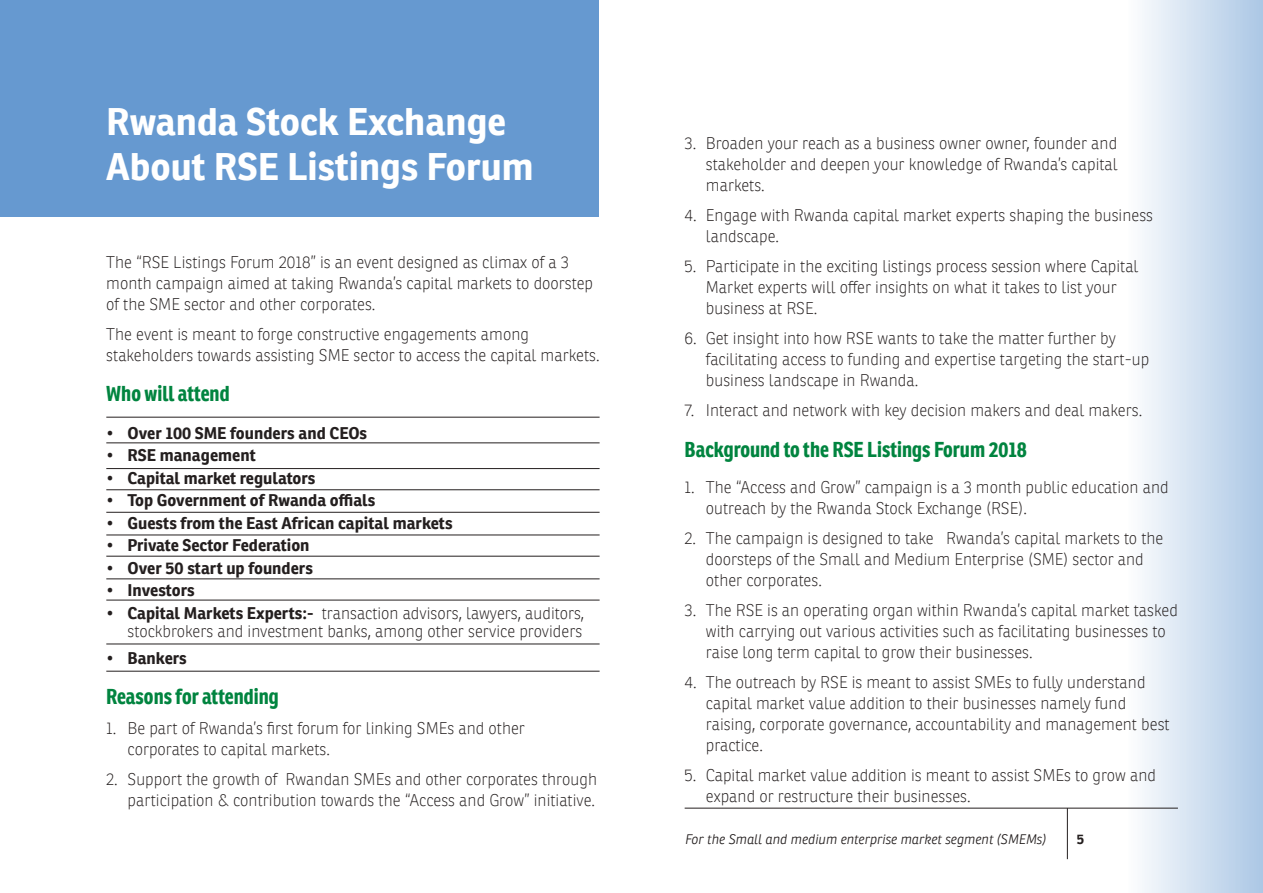
<style>
.page{position:relative;width:1263px;height:893px;background:#fff}
.page>*{position:absolute;margin:0;border:0;box-sizing:border-box;transform-origin:0 0}
.t1{font:700 37.5px/45px "Ronnia";color:#fff}
.t2{font:700 21px "Ronnia Cond";color:#01843f}
.t3{font:100 16.5px/21px "Ronnia";color:#241f1f}
.t4{font:700 16.5px "Ronnia";color:#241f1f}
.t5{font:italic 300 13.5px "Ronnia";color:#241f1f}
.t6{font:700 13.5px "Ronnia";color:#241f1f}
.s1{font-weight:100}
.s2{font-weight:700}
</style>
<div class="page">
<div style="left:1px;top:0;width:598px;height:216px;background:#6699d0"></div>
<svg style="left:975px;top:0;width:288px;height:893px"></svg>
<hr style="left:685px;top:808px;width:493px;height:1px;background:#241f1f">
<hr style="left:1067px;top:808px;width:1px;height:51px;background:#241f1f">
<hr style="left:106px;top:417px;width:494px;height:1px;background:#241f1f">
<hr style="left:106px;top:443px;width:494px;height:1px;background:#241f1f">
<hr style="left:106px;top:468px;width:494px;height:1px;background:#241f1f">
<hr style="left:106px;top:489px;width:494px;height:1px;background:#241f1f">
<hr style="left:106px;top:535px;width:494px;height:1px;background:#241f1f">
<hr style="left:106px;top:556px;width:494px;height:1px;background:#241f1f">
<hr style="left:106px;top:579px;width:494px;height:1px;background:#241f1f">
<hr style="left:106px;top:600px;width:494px;height:1px;background:#241f1f">
<hr style="left:106px;top:644px;width:494px;height:1px;background:#241f1f">
<hr style="left:106px;top:671px;width:494px;height:1px;background:#241f1f">
<hr style="left:106px;top:512px;width:494px;height:1px;background:#241f1f">
<h1 class="t1" style="left:106px;top:99px;width:429px">Rwanda Stock Exchange<br>About RSE Listings Forum</h1>
<p class="t3" style="left:106px;top:252px;width:488px">The “RSE Listings Forum 2018” is an event designed as climax of a 3 month campaign aimed at taking Rwanda’s capital markets to doorstep of the SME sector and other corporates.</p>
<p class="t3" style="left:106px;top:324px;width:495px">The event is meant to forge constructive engagements among stakeholders towards assisting SME sector to access the capital markets.</p>
<p class="t2" style="left:106px;top:380px;width:125px">Who will attend</p>
<p class="t4" style="left:106px;top:422px;width:262px"><span class="s1">•</span> Over 100 SME founders and CEOs</p>
<p class="t4" style="left:106px;top:445px;width:151px"><span class="s1">•</span> RSE management</p>
<p class="t4" style="left:106px;top:467px;width:211px"><span class="s1">•</span> Capital market regulators</p>
<p class="t4" style="left:106px;top:490px;width:271px"><span class="s1">•</span> Top Government of Rwanda offials</p>
<p class="t4" style="left:106px;top:512px;width:348px"><span class="s1">•</span> Guests from the East African capital markets</p>
<p class="t4" style="left:106px;top:535px;width:205px"><span class="s1">•</span> Private Sector Federation</p>
<p class="t4" style="left:106px;top:557px;width:208px"><span class="s1">•</span> Over 50 start up founders</p>
<p class="t4" style="left:106px;top:580px;width:90px"><span class="s1">•</span> Investors</p>
<p class="t3" style="left:106px;top:604px;width:479px;line-height:18px;text-align:right">• <span class="s2">Capital Markets Experts:-</span> transaction advisors, lawyers, auditors, stockbrokers and investment banks, among other service providers</p>
<p class="t4" style="left:106px;top:647px;width:82px"><span class="s1">•</span> Bankers</p>
<p class="t2" style="left:106px;top:683px;width:174px">Reasons for attending</p>
<p class="t3" style="left:128px;top:717px;width:399px;text-indent:-21px">1. Be part of Rwanda’s first forum for linking SMEs and other corporates to capital markets.</p>
<p class="t3" style="left:106px;top:768px;width:492px;text-align:right">2. Support the growth of Rwandan SMEs and other corporates through participation &amp; contribution towards the “Access and Grow” initiative.</p>
<p class="t3" style="left:706px;top:132px;width:413px;text-align:justify;text-indent:-21px">3. Broaden your reach as a business owner owner, founder and stakeholder and deepen your knowledge of Rwanda’s capital markets.</p>
<p class="t3" style="left:706px;top:204px;width:449px;text-indent:-21px">4. Engage with Rwanda capital market experts shaping the business landscape.</p>
<p class="t3" style="left:706px;top:255px;width:434px;text-indent:-21px">5. Participate in the exciting listings process session where Capital<br>Market experts will offer insights on what it takes to list your business at RSE.</p>
<p class="t3" style="left:706px;top:327px;width:445px;text-indent:-21px">6. Get insight into how RSE wants to take the matter further by facilitating access to funding and expertise targeting the start-up business landscape in Rwanda.</p>
<p class="t3" style="left:685px;top:400px;width:459px">7. Interact and network with key decision makers and deal makers.</p>
<p class="t2" style="left:685px;top:435px;width:344px">Background to the RSE Listings Forum 2018</p>
<p class="t3" style="left:706px;top:476px;width:464px;text-indent:-21px">1. The “Access and Grow” campaign is a 3 month public education and outreach by the Rwanda Stock Exchange (RSE).</p>
<p class="t3" style="left:706px;top:527px;width:459px;text-indent:-21px">2. The campaign is designed to take Rwanda’s capital markets to the doorsteps of the Small and Medium Enterprise (SME) sector and other corporates.</p>
<p class="t3" style="left:706px;top:599px;width:473px;text-indent:-21px">3. The RSE is an operating organ within Rwanda’s capital market tasked with carrying out various activities such as facilitating businesses to raise long term capital to grow their businesses.</p>
<p class="t3" style="left:706px;top:671px;width:465px;text-indent:-21px">4. The outreach by RSE is meant to assist SMEs to fully understand capital market value addition to their businesses namely fund raising, corporate governance, accountability and management best practice.</p>
<p class="t3" style="left:706px;top:764px;width:452px;text-indent:-21px">5. Capital market value addition is meant to assist SMEs to grow and expand or restructure their businesses.</p>
<p class="t5" style="left:685px;top:831px;width:363px">For the Small and medium enterprise market segment (SMEMs)</p>
<p class="t6" style="left:1077px;top:831px;width:9px">5</p>
</div>
